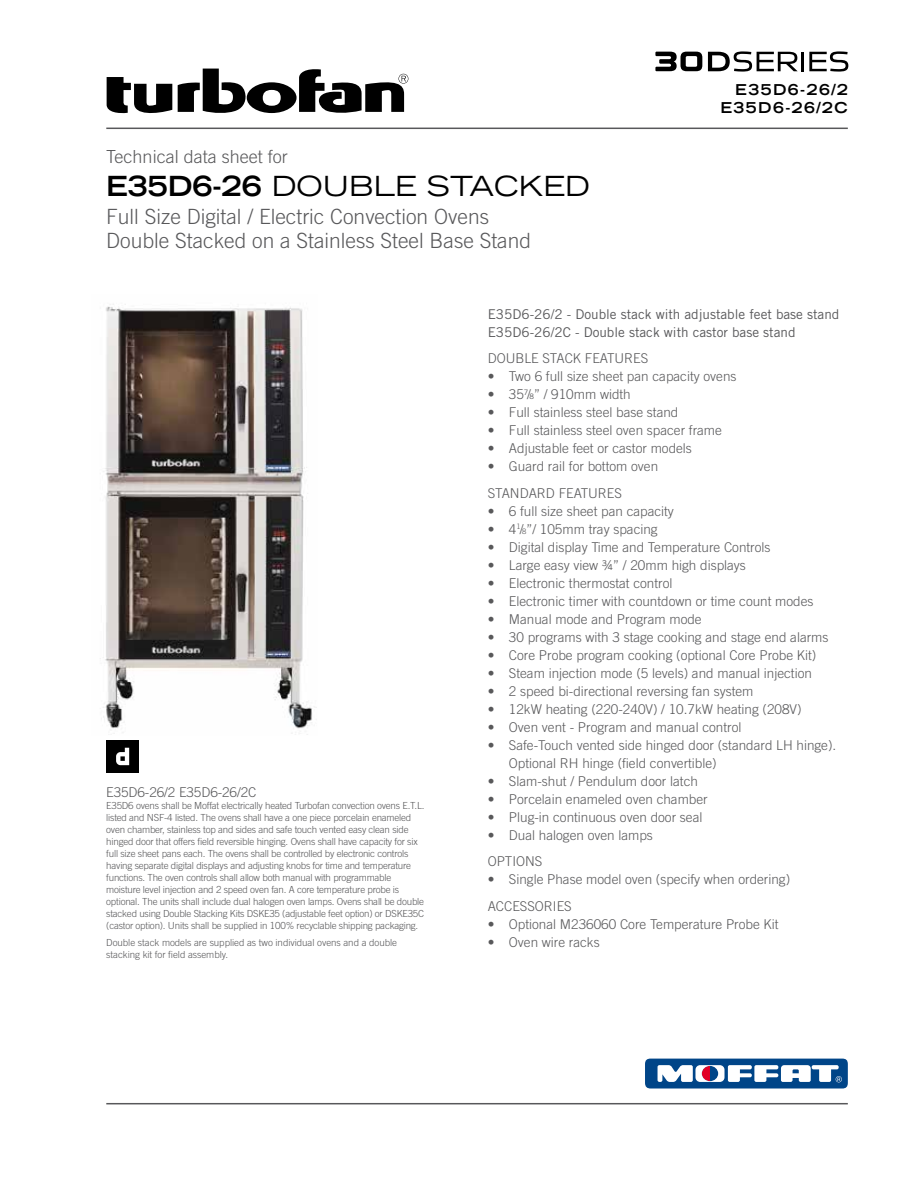
<style>
.page{position:relative;width:918px;height:1188px;background:#fff}
.page>*{position:absolute;margin:0;border:0;box-sizing:border-box;transform-origin:0 0}
.t1{font:expanded 27.75px "Trade Gothic LH";color:#000}
.t2{font:300 21px/24px "Trade Gothic";color:#58585a}
.t3{font:300 18px "Trade Gothic";color:#58585a}
.t4{font:700 expanded 15px/18px "Trade Gothic LH";letter-spacing:.1em;color:#000;text-align:right}
.t5{font:300 13.5px/26.5px "Trade Gothic";color:#58585a}
.t6{font:13.5px/18px "Trade Gothic";color:#58585a}
.t7{font:300 9.75px/12px "Trade Gothic";letter-spacing:-.02em;color:#58585a}
.s1{font-weight:700}
.s2{font-weight:400;font-size:7.5px}
.s3{font-size:7.5px}
</style>
<div class="page">
<img style="left:100px;top:304px;width:217px;height:431px">
<svg style="left:107px;top:77px;width:65px;height:37px"></svg>
<svg style="left:178px;top:68px;width:230px;height:46px"></svg>
<div style="left:106px;top:740px;width:33px;height:33px;background:#000"></div>
<svg style="left:116px;top:748px;width:13px;height:17px"></svg>
<svg style="left:708px;top:51px;width:140px;height:21px"></svg>
<svg style="left:655px;top:52px;width:47px;height:19px"></svg>
<svg style="left:645px;top:1059px;width:203px;height:30px"></svg>
<hr style="left:106px;top:1103px;width:742px;height:1px;background:#58585a">
<hr style="left:106px;top:128px;width:742px;height:1px;background:#58585a">
<h3 class="t3" style="left:106px;top:146px;width:183px">Technical data sheet for</h3>
<h1 class="t1" style="left:106px;top:168px;width:485px"><span class="s1">E35D6-26</span> DOUBLE STACKED</h1>
<h2 class="t2" style="left:106px;top:205px;width:426px">Full Size Digital / Electric Convection Ovens<br>Double Stacked on a Stainless Steel Base Stand</h2>
<p class="t4" style="left:720px;top:80px;width:129px">E35D6-26/2<br>E35D6-26/2C</p>
<p class="t5" style="left:106px;top:779px;width:152px">E35D6-26/2 E35D6-26/2C</p>
<p class="t7" style="left:106px;top:800px;width:320px">E35D6 ovens shall be Moffat electrically heated Turbofan convection ovens E.T.L. listed and NSF-4 listed. The ovens shall have a one piece porcelain enameled oven chamber, stainless top and sides and safe touch vented easy clean side hinged door that offers field reversible hinging. Ovens shall have capacity for six full size sheet pans each. The ovens shall be controlled by electronic controls having separate digital displays and adjusting knobs for time and temperature functions. The oven controls shall allow both manual with programmable moisture level injection and 2 speed oven fan. A core temperature probe is optional. The units shall include dual halogen oven lamps. Ovens shall be double stacked using Double Stacking Kits DSKE35 (adjustable feet option) or DSKE35C (castor option). Units shall be supplied in 100% recyclable shipping packaging.</p>
<p class="t7" style="left:106px;top:936px;width:292px">Double stack models are supplied as two individual ovens and a double stacking kit for field assembly.</p>
<p class="t6" style="left:488px;top:305px;width:353px">E35D6-26/2 - Double stack with adjustable feet base stand<br>E35D6-26/2C - Double stack with castor base stand</p>
<p class="t5" style="left:488px;top:345px;width:162px">DOUBLE STACK FEATURES</p>
<p class="t5" style="left:488px;top:363px;width:250px">• Two 6 full size sheet pan capacity ovens</p>
<p class="t5" style="left:488px;top:381px;width:145px">• 35<sup>7</sup>/<span class="s2">8</span>” / 910mm width</p>
<p class="t5" style="left:488px;top:399px;width:192px">• Full stainless steel base stand</p>
<p class="t5" style="left:488px;top:417px;width:236px">• Full stainless steel oven spacer frame</p>
<p class="t5" style="left:488px;top:435px;width:206px">• Adjustable feet or castor models</p>
<p class="t5" style="left:488px;top:453px;width:172px">• Guard rail for bottom oven<br>STANDARD FEATURES</p>
<p class="t5" style="left:488px;top:497px;width:188px">• 6 full size sheet pan capacity</p>
<p class="t5" style="left:488px;top:516px;width:172px">• 4<sup>1</sup>/<span class="s3">8</span>”/ 105mm tray spacing</p>
<p class="t5" style="left:488px;top:533px;width:284px">• Digital display Time and Temperature Controls</p>
<p class="t5" style="left:488px;top:551px;width:260px">• Large easy view ¾” / 20mm high displays</p>
<p class="t5" style="left:488px;top:569px;width:186px">• Electronic thermostat control</p>
<p class="t5" style="left:488px;top:587px;width:327px">• Electronic timer with countdown or time count modes</p>
<p class="t5" style="left:488px;top:605px;width:216px">• Manual mode and Program mode</p>
<p class="t5" style="left:488px;top:623px;width:342px">• 30 programs with 3 stage cooking and stage end alarms</p>
<p class="t5" style="left:488px;top:641px;width:330px">• Core Probe program cooking (optional Core Probe Kit)</p>
<p class="t5" style="left:488px;top:659px;width:326px">• Steam injection mode (5 levels) and manual injection</p>
<p class="t5" style="left:488px;top:677px;width:267px">• 2 speed bi-directional reversing fan system</p>
<p class="t5" style="left:488px;top:695px;width:315px">• 12kW heating (220-240V) / 10.7kW heating (208V)</p>
<p class="t5" style="left:488px;top:713px;width:255px">• Oven vent - Program and manual control</p>
<p class="t5" style="left:509px;top:736px;width:329px;line-height:18px;text-indent:-21px">• Safe-Touch vented side hinged door (standard LH hinge).<br>Optional RH hinge (field convertible)</p>
<p class="t5" style="left:488px;top:767px;width:212px">• Slam-shut / Pendulum door latch</p>
<p class="t5" style="left:488px;top:785px;width:222px">• Porcelain enameled oven chamber</p>
<p class="t5" style="left:488px;top:803px;width:216px">• Plug-in continuous oven door seal</p>
<p class="t5" style="left:488px;top:821px;width:167px">• Dual halogen oven lamps<br>OPTIONS</p>
<p class="t5" style="left:488px;top:866px;width:304px">• Single Phase model oven (specify when ordering)<br>ACCESSORIES</p>
<p class="t5" style="left:488px;top:910px;width:292px">• Optional M236060 Core Temperature Probe Kit</p>
<p class="t5" style="left:488px;top:928px;width:114px">• Oven wire racks</p>
</div>
